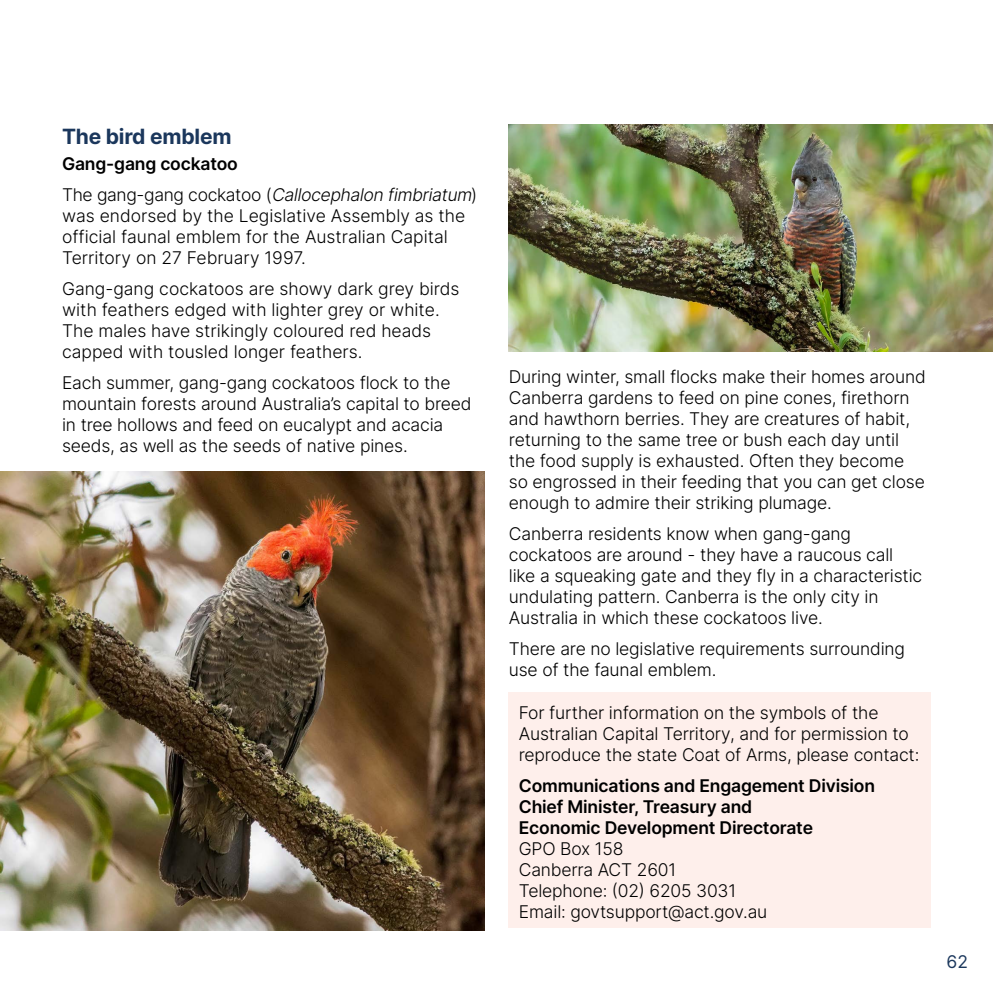
<style>
.page{position:relative;width:993px;height:993px;background:#fff}
.page>*{position:absolute;margin:0;border:0;box-sizing:border-box;transform-origin:0 0}
.Heading_4{font:700 21px "Inter";letter-spacing:-.01em;color:#1b375c}
.Body{font:300 17.5px/21px "Inter";letter-spacing:-.01em;color:#000}
.Body-2{font:600 17.5px/21px "Inter";letter-spacing:-.01em;color:#000}
.t1{font:17.5px "Inter";color:#1b375c}
.s1{font-style:italic}
.s2{font-weight:300}
</style>
<div class="page">
<img style="left:0;top:471px;width:484px;height:459px">
<img style="left:508px;top:124px;width:484px;height:227px">
<div style="left:508px;top:691px;width:422px;height:236px;background:#feefeb"></div>
<h4 class="Heading_4" style="left:62px;top:121px;width:171px">The bird emblem</h4>
<h5 class="Body-2" style="left:62px;top:153px;width:177px">Gang-gang cockatoo</h5>
<p class="Body" style="left:62px;top:184px;width:416px">T h e g a n g - g a n g c o c ka to o ( <span class="s1">Callocephalon fimbriatum</span>) was endorsed by the Legislative Assembly as the official faunal emblem for the Australian Capital Territory on 27 February 1997.</p>
<p class="Body" style="left:62px;top:278px;width:399px">Gang-gang cockatoos are showy dark grey birds with feathers edged with lighter grey or white.<br>The males have strikingly coloured red heads capped with tousled longer feathers.</p>
<p class="Body" style="left:62px;top:372px;width:411px">Each summer, gang-gang cockatoos flock to the mountain forests around Australia’s capital to breed in tree hollows and feed on eucalypt and acacia seeds, as well as the seeds of native pines.</p>
<p class="Body" style="left:508px;top:366px;width:418px">During winter, small flocks make their homes around Canberra gardens to feed on pine cones, firethorn and hawthorn berries. They are creatures of habit, returning to the same tree or bush each day until the food supply is exhausted. Often they become so engrossed in their feeding that you can get close enough to admire their striking plumage.</p>
<p class="Body" style="left:508px;top:522px;width:415px">Canberra residents know when gang-gang cockatoos are around - they have a raucous call like a squeaking gate and they fly in a characteristic undulating pattern. Canberra is the only city in Australia in which these cockatoos live.</p>
<p class="Body" style="left:508px;top:637px;width:397px">There are no legislative requirements surrounding use of the faunal emblem.</p>
<p class="Body" style="left:518px;top:701px;width:402px">For further information on the symbols of the<br>Australian Capital Territory, and for permission to reproduce the state Coat of Arms, please contact:</p>
<p class="Body-2" style="left:518px;top:774px;width:357px">Communications and Engagement Division<br>Chief Minister, Treasury and<br>Economic Development Directorate<br><span class="s2">GPO Box 158<br>Canberra ACT 2601<br>Telephone: (02) 6205 3031<br>Email: govtsupport@act.gov.au</span></p>
<p class="t1" style="left:946px;top:948px;width:23px">62</p>
</div>
